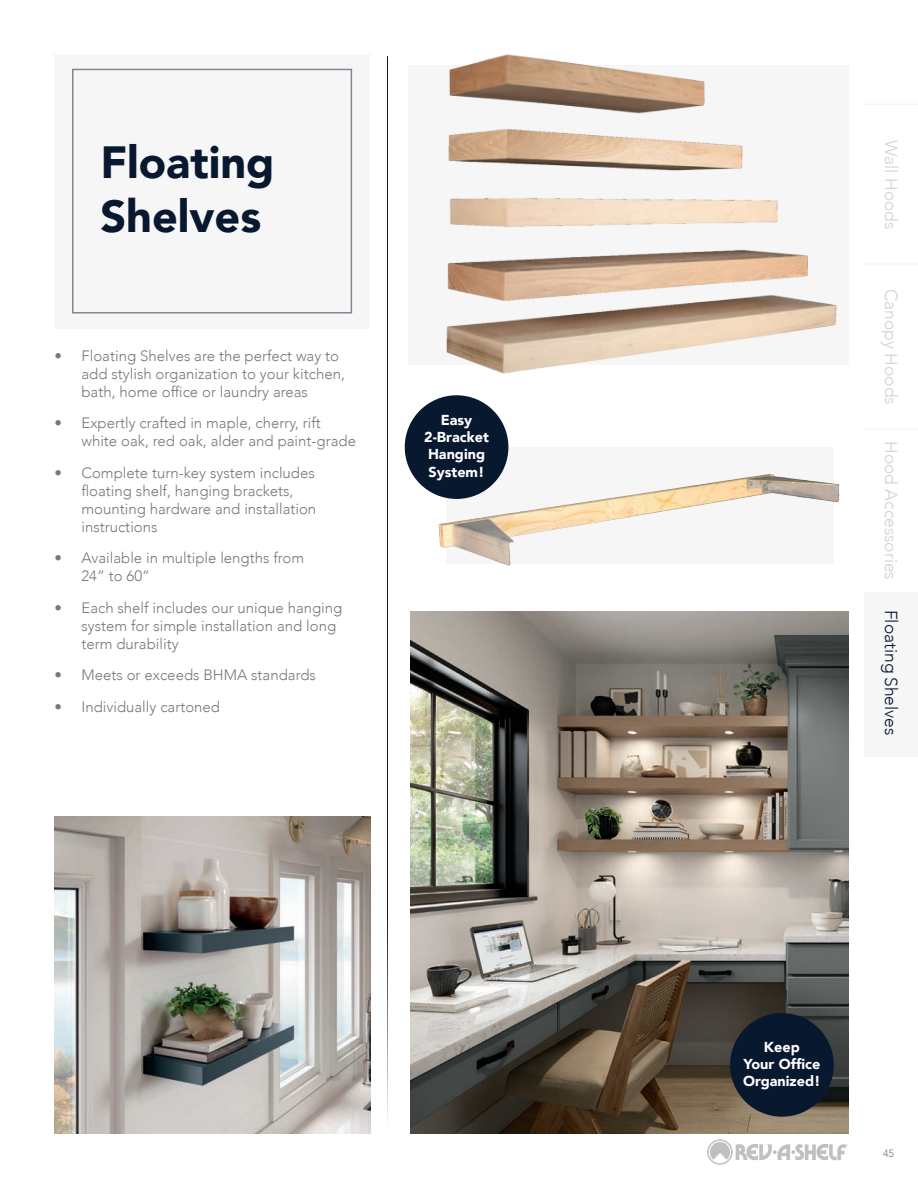
<style>
.page{position:relative;width:918px;height:1188px;background:#fff}
.page>*{position:absolute;margin:0;border:0;box-sizing:border-box;transform-origin:0 0}
.t1{font:900 45px/54px "Avenir";color:#08182f}
.t2{font:300 17.4px "Avenir";color:#d1d2d4}
.t3{font:300 17.4px "Avenir";color:#08182f}
.t4{font:300 15px/18px "Avenir";color:#76787b}
.t5{font:900 14.4px/17.2px "Avenir";color:#fff;text-align:center}
.t6{font:300 10.5px "Avenir";color:#76787b}
</style>
<div class="page">
<div style="left:864px;top:593px;width:54px;height:164px;background:#f6f6f7"></div>
<hr style="left:863px;top:104px;width:55px;height:1px;background:#dcdddf">
<hr style="left:863px;top:264px;width:55px;height:1px;background:#dcdddf">
<hr style="left:863px;top:429px;width:55px;height:1px;background:#dcdddf">
<svg style="left:707px;top:1139px;width:141px;height:26px"></svg>
<div style="left:54px;top:54px;width:316px;height:274px;background:#f6f6f7"></div>
<div style="left:446px;top:447px;width:388px;height:117px;background:#f6f6f7"></div>
<div style="left:408px;top:65px;width:441px;height:300px;background:#f6f6f7"></div>
<hr style="left:387px;top:56px;width:1px;height:1078px;background:#08182f">
<img style="left:54px;top:817px;width:316px;height:317px">
<div style="left:405px;top:395px;width:103px;height:104px;background:#08182f;border-radius:50%"></div>
<img style="left:410px;top:611px;width:439px;height:523px">
<div style="left:730px;top:1013px;width:104px;height:104px;background:#08182f;border-radius:50%"></div>
<img style="left:446px;top:54px;width:391px;height:320px">
<img style="left:428px;top:456px;width:412px;height:110px">
<h1 class="t1" style="left:100px;top:134px;width:176px">Floating<br>Shelves</h1>
<p class="t4" style="left:81px;top:346px;width:265px;text-indent:-27px">• Floating Shelves are the perfect way to add stylish organization to your kitchen, bath, home office or laundry areas</p>
<p class="t4" style="left:81px;top:414px;width:276px;text-indent:-27px">• Expertly crafted in maple, cherry, rift white oak, red oak, alder and paint-grade</p>
<p class="t4" style="left:81px;top:463px;width:236px;text-indent:-27px">• Complete turn-key system includes floating shelf, hanging brackets, mounting hardware and installation instructions</p>
<p class="t4" style="left:81px;top:549px;width:224px;text-indent:-27px">• Available in multiple lengths from<br>24” to 60”</p>
<p class="t4" style="left:81px;top:598px;width:262px;text-indent:-27px">• Each shelf includes our unique hanging system for simple installation and long term durability</p>
<p class="t4" style="left:54px;top:666px;width:263px">• Meets or exceeds BHMA standards</p>
<p class="t4" style="left:54px;top:697px;width:167px">• Individually cartoned</p>
<p class="t5" style="left:424px;top:411px;width:66px">Easy<br>2-Bracket<br>Hanging<br>System!</p>
<p class="t2" style="left:902px;top:140px;width:90px;rotate:90deg">Wall Hoods</p>
<p class="t2" style="left:902px;top:289px;width:117px;rotate:90deg">Canopy Hoods</p>
<p class="t2" style="left:902px;top:441px;width:140px;rotate:90deg">Hood Accessories</p>
<p class="t3" style="left:902px;top:610px;width:127px;rotate:90deg">Floating Shelves</p>
<p class="t5" style="left:743px;top:1038px;width:79px">Keep<br>Your Office<br>Organized!</p>
<p class="t6" style="left:883px;top:1147px;width:12px">45</p>
</div>
